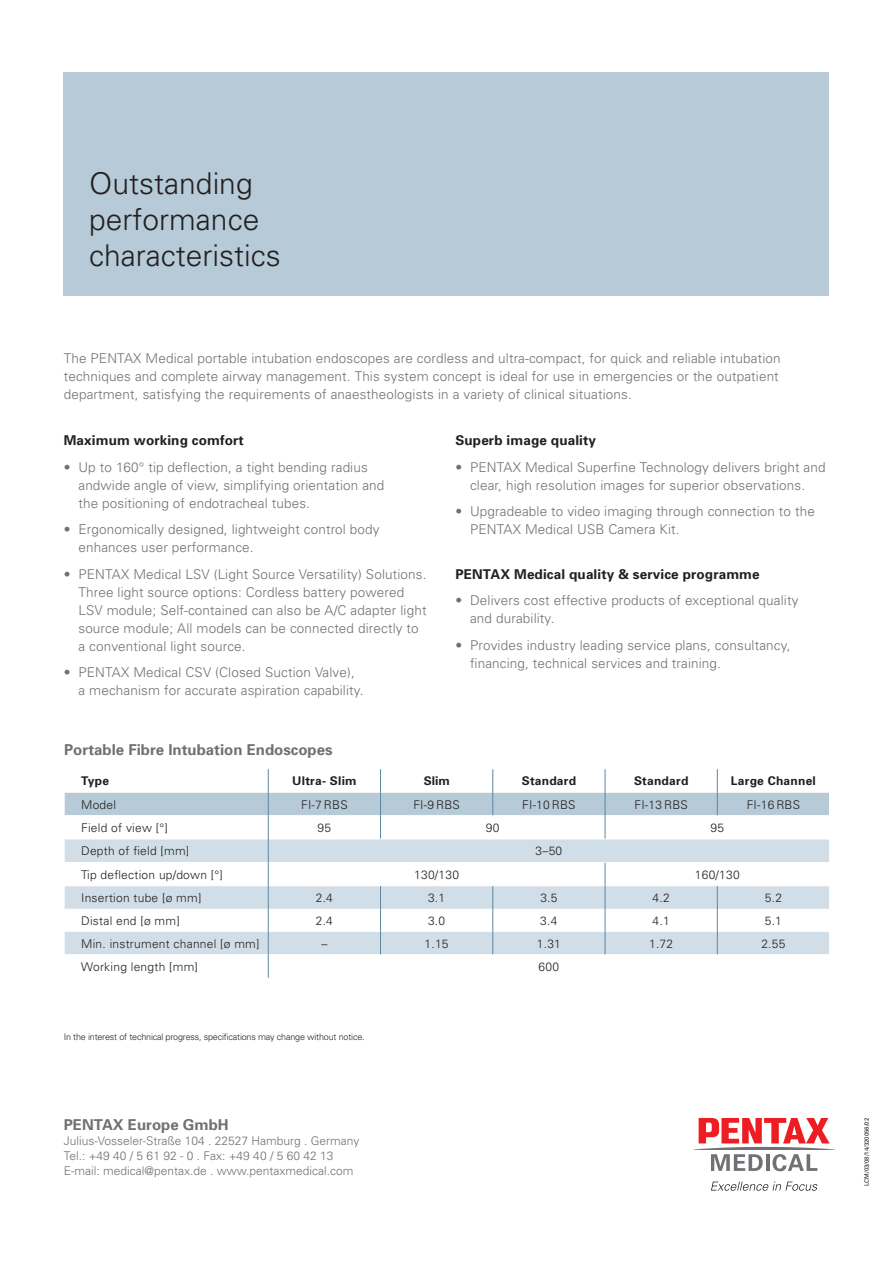
<style>
.page{position:relative;width:893px;height:1263px;background:#fff}
.page>*{position:absolute;margin:0;border:0;box-sizing:border-box;transform-origin:0 0}
.t1{font:300 30px/36px "Univers";color:#231f20}
.t2{font:700 15px "Univers";color:#717074}
.t3{font:300 13.5px/18px "Univers";letter-spacing:.01em;color:#717074}
.t4{font:700 13.5px "Univers";letter-spacing:.01em;color:#231f20}
.t5{font:300 12px "Univers";letter-spacing:.02em;color:#231f20}
.t6{font:300 12px/15px "Univers";color:#717074}
.t7{font:700 12px "Univers";letter-spacing:.02em;color:#231f20}
.t8{font:300 9px "Univers";letter-spacing:-.02em;color:#231f20}
.t9{font:6px "Univers";color:#231f20}
</style>
<div class="page">
<svg style="left:64px;top:769px;width:765px;height:209px"></svg>
<div style="left:64px;top:72px;width:765px;height:224px;background:#b6cad7"></div>
<svg style="left:694px;top:1118px;width:141px;height:53px"></svg>
<svg style="left:711px;top:1181px;width:106px;height:10px"></svg>
<h1 class="t1" style="left:89px;top:166px;width:193px">Outstanding performance characteristics</h1>
<p class="t3" style="left:64px;top:349px;width:718px">The PENTAX Medical portable intubation endoscopes are cordless and ultra-compact, for quick and reliable intubation techniques and complete airway management. This system concept is ideal for use in emergencies or the outpatient department, satisfying the requirements of anaestheologists in a variety of clinical situations.</p>
<p class="t4" style="left:64px;top:432px;width:182px">Maximum working comfort</p>
<p class="t3" style="left:78px;top:458px;width:307px;text-indent:-15px">• Up to 160° tip deflection, a tight bending radius andwide angle of view, simplifying orientation and the positioning of endotracheal tubes.</p>
<p class="t3" style="left:78px;top:520px;width:303px;text-indent:-15px">• Ergonomically designed, lightweight control body enhances user performance.</p>
<p class="t3" style="left:78px;top:565px;width:350px;text-indent:-15px">• PENTAX Medical LSV (Light Source Versatility) Solutions.<br>Three light source options: Cordless battery powered LSV module; Self-contained can also be A/C adapter light source module; All models can be connected directly to a conventional light source.</p>
<p class="t3" style="left:78px;top:663px;width:287px;text-indent:-15px">• PENTAX Medical CSV (Closed Suction Valve), a mechanism for accurate aspiration capability.</p>
<p class="t4" style="left:455px;top:432px;width:142px">Superb image quality</p>
<p class="t3" style="left:455px;top:458px;width:372px;text-align:center">• PENTAX Medical Superfine Technology delivers bright and clear, high resolution images for superior observations.</p>
<p class="t3" style="left:470px;top:502px;width:346px;text-indent:-15px">• Upgradeable to video imaging through connection to the<br>PENTAX Medical USB Camera Kit.</p>
<p class="t4" style="left:455px;top:566px;width:306px">PENTAX Medical quality &amp; service programme</p>
<p class="t3" style="left:470px;top:591px;width:330px;text-indent:-15px">• Delivers cost effective products of exceptional quality and durability.</p>
<p class="t3" style="left:470px;top:636px;width:322px;text-indent:-15px">• Provides industry leading service plans, consultancy, financing, technical services and training.</p>
<p class="t2" style="left:64px;top:741px;width:270px">Portable Fibre Intubation Endoscopes</p>
<p class="t7" style="left:81px;top:774px;width:29px">Type</p>
<p class="t7" style="left:292px;top:774px;width:66px">Ultra- Slim</p>
<p class="t7" style="left:424px;top:774px;width:28px">Slim</p>
<p class="t7" style="left:522px;top:774px;width:56px">Standard</p>
<p class="t7" style="left:634px;top:774px;width:56px">Standard</p>
<p class="t7" style="left:731px;top:774px;width:86px">Large Channel</p>
<p class="t5" style="left:81px;top:797px;width:36px">Model</p>
<p class="t5" style="left:301px;top:797px;width:48px">FI-7 RBS</p>
<p class="t5" style="left:413px;top:797px;width:48px">FI-9 RBS</p>
<p class="t5" style="left:522px;top:797px;width:55px">FI-10 RBS</p>
<p class="t5" style="left:634px;top:797px;width:55px">FI-13 RBS</p>
<p class="t5" style="left:747px;top:797px;width:55px">FI-16 RBS</p>
<p class="t5" style="left:81px;top:820px;width:88px">Field of view [°]</p>
<p class="t5" style="left:318px;top:820px;width:15px">95</p>
<p class="t5" style="left:486px;top:820px;width:15px">90</p>
<p class="t5" style="left:710px;top:820px;width:15px">95</p>
<p class="t5" style="left:81px;top:844px;width:110px">Depth of field [mm]</p>
<p class="t5" style="left:535px;top:844px;width:28px">3–50</p>
<p class="t5" style="left:81px;top:867px;width:143px">Tip deflection up/down [°]</p>
<p class="t5" style="left:414px;top:867px;width:46px">130/130</p>
<p class="t5" style="left:695px;top:867px;width:46px">160/130</p>
<p class="t5" style="left:81px;top:891px;width:122px">Insertion tube [ø mm]</p>
<p class="t5" style="left:316px;top:891px;width:19px">2.4</p>
<p class="t5" style="left:428px;top:891px;width:19px">3.1</p>
<p class="t5" style="left:540px;top:891px;width:19px">3.5</p>
<p class="t5" style="left:653px;top:891px;width:19px">4.2</p>
<p class="t5" style="left:765px;top:891px;width:19px">5.2</p>
<p class="t5" style="left:81px;top:913px;width:100px">Distal end [ø mm]</p>
<p class="t5" style="left:316px;top:913px;width:19px">2.4</p>
<p class="t5" style="left:428px;top:913px;width:19px">3.0</p>
<p class="t5" style="left:540px;top:913px;width:19px">3.4</p>
<p class="t5" style="left:653px;top:913px;width:19px">4.1</p>
<p class="t5" style="left:765px;top:913px;width:19px">5.1</p>
<p class="t5" style="left:81px;top:936px;width:180px">Min. instrument channel [ø mm]</p>
<p class="t5" style="left:321px;top:936px;width:7px">–</p>
<p class="t5" style="left:425px;top:936px;width:26px">1.15</p>
<p class="t5" style="left:537px;top:936px;width:26px">1.31</p>
<p class="t5" style="left:649px;top:936px;width:26px">1.72</p>
<p class="t5" style="left:761px;top:936px;width:26px">2.55</p>
<p class="t5" style="left:81px;top:960px;width:118px">Working length [mm]</p>
<p class="t5" style="left:539px;top:960px;width:22px">600</p>
<p class="t8" style="left:64px;top:1031px;width:302px">In the interest of technical progress, specifications may change without notice.</p>
<p class="t2" style="left:64px;top:1115px;width:166px">PENTAX Europe GmbH</p>
<p class="t6" style="left:64px;top:1133px;width:297px">Julius-Vosseler-Straße 104 . 22527 Hamburg . Germany<br>Tel.: +49 40 / 5 61 92 - 0 . Fax: +49 40 / 5 60 42 13<br>E-mail: medical@pentax.de . www.pentaxmedical.com</p>
<p class="t9" style="left:863px;top:1186px;width:70px;rotate:-90deg">LCM/03/08/14/320056/02</p>
</div>
